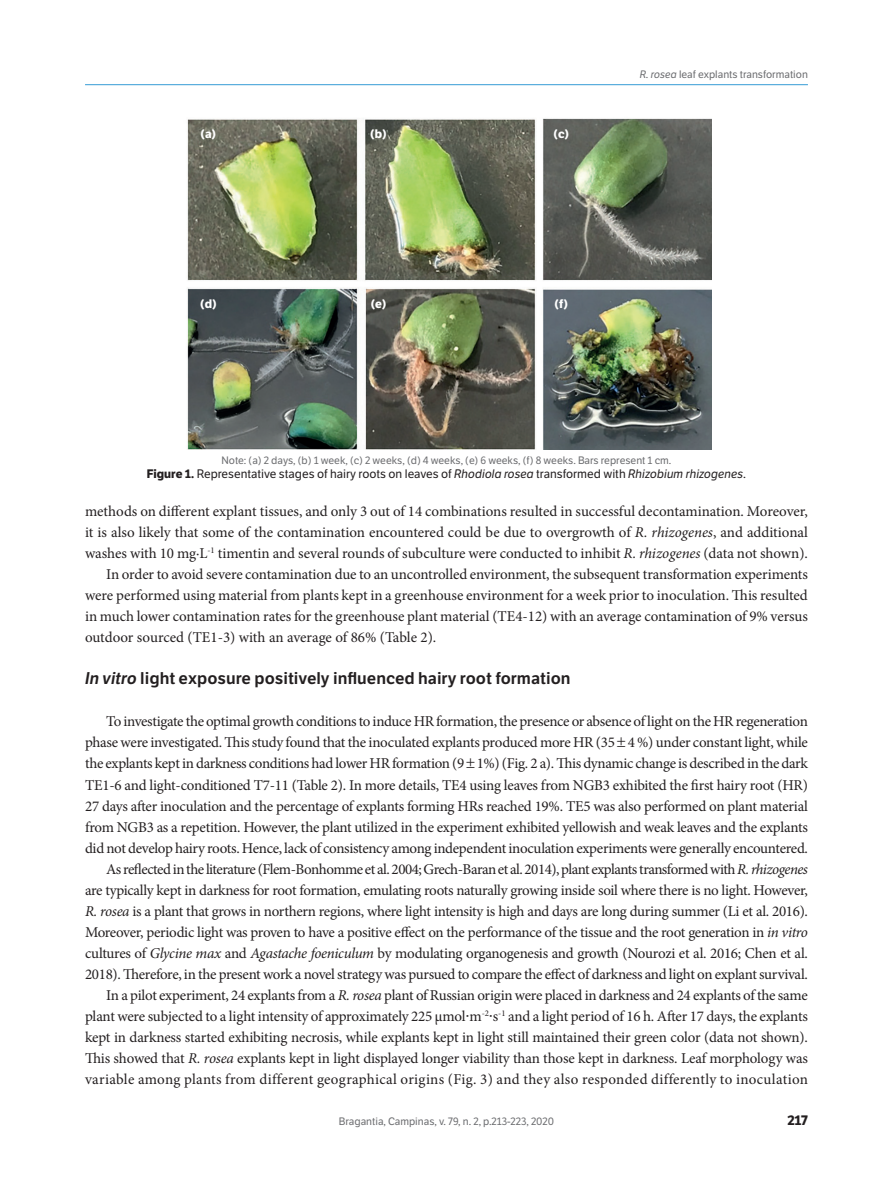
<style>
.page{position:relative;width:893px;height:1191px;background:#fff}
.page>*{position:absolute;margin:0;border:0;box-sizing:border-box;transform-origin:0 0}
.t1{font:600 16.5px "LFT Etica";color:#231f20}
.t2{font:15px/21px "Minion Pro";letter-spacing:-.015em;color:#231f20;text-align:right}
.t3{font:700 13.5px "LFT Etica";color:#231f20}
.t4{font:12px "LFT Etica";color:#231f20}
.t5{font:700 12px "LFT Etica";color:#fff}
.t6{font:10.5px "LFT Etica";color:#6c6d70}
.s1{font-style:italic}
.s2{font-weight:700}
.s3{font-family:"LFT Etica"}
</style>
<div class="page">
<hr style="left:85px;top:84px;width:723px;height:1px;background:#359bd6">
<img style="left:187px;top:118px;width:524px;height:332px">
<p class="t5" style="left:201px;top:126px;width:17px">(a)</p>
<p class="t5" style="left:200px;top:297px;width:18px">(d)</p>
<p class="t5" style="left:370px;top:126px;width:18px">(b)</p>
<p class="t5" style="left:371px;top:297px;width:17px">(e)</p>
<p class="t5" style="left:554px;top:126px;width:17px">(c)</p>
<p class="t5" style="left:554px;top:297px;width:15px">(f)</p>
<p class="t6" style="left:640px;top:68px;width:170px"><span class="s1">R. rosea</span> leaf explants transformation</p>
<p class="t6" style="left:222px;top:454px;width:451px">Note: (a) 2 days, (b) 1 week, (c) 2 weeks, (d) 4 weeks, (e) 6 weeks, (f) 8 weeks. Bars represent 1 cm.</p>
<p class="t4" style="left:147px;top:467px;width:601px"><span class="s2">Figure 1.</span> Representative stages of hairy roots on leaves of <span class="s1">Rhodiola rosea</span> transformed with <span class="s1">Rhizobium rhizogenes</span>.</p>
<p class="t2" style="left:85px;top:501px;width:724px">methods on different explant tissues, and only 3 out of 14 combinations resulted in successful decontamination. Moreover,</p>
<p class="t2" style="left:85px;top:522px;width:724px">it is also likely that some of the contamination encountered could be due to overgrowth of <span class="s1">R. rhizogenes</span>, and additional</p>
<p class="t2" style="left:85px;top:543px;width:724px">washes with 10 mg·L<sup>-1</sup> timentin and several rounds of subculture were conducted to inhibit <span class="s1">R. rhizogenes</span> (data not shown).</p>
<p class="t2" style="left:106px;top:564px;width:703px">In order to avoid severe contamination due to an uncontrolled environment, the subsequent transformation experiments</p>
<p class="t2" style="left:85px;top:585px;width:724px">were performed using material from plants kept in a greenhouse environment for a week prior to inoculation. This resulted</p>
<p class="t2" style="left:85px;top:606px;width:724px">in much lower contamination rates for the greenhouse plant material (TE4-12) with an average contamination of 9% versus</p>
<p class="t2" style="left:85px;top:627px;width:353px">outdoor sourced (TE1-3) with an average of 86% (Table 2).</p>
<p class="t1" style="left:85px;top:668px;width:487px"><span class="s1">In vitro</span> light exposure positively influenced hairy root formation</p>
<p class="t2" style="left:85px;top:711px;width:724px">To investigate the optimal growth conditions to induce HR formation, the presence or absence of light on the HR regeneration phase were investigated. This study found that the inoculated explants produced more HR (35 4 %) under constant light, while the explants kept in darkness conditions had lower HR formation (9 1%) (Fig. 2 a). This dynamic change is described in the dark TE1-6 and light-conditioned T7-11 (Table 2). In more details, TE4 using leaves from NGB3 exhibited the first hairy root (HR)<br>27 days after inoculation and the percentage of explants forming HRs reached 19%. TE5 was also performed on plant material from NGB3 as a repetition. However, the plant utilized in the experiment exhibited yellowish and weak leaves and the explants did not develop hairy roots. Hence, lack of consistency among independent inoculation experiments were generally encountered.<br>As reflected in the literature (Flem-Bonhomme et al. 2004; Grech-Baran et al. 2014), plant explants transformed with <span class="s1">R. rhizogenes<br></span>are typically kept in darkness for root formation, emulating roots naturally growing inside soil where there is no light. However, <span class="s1">R. rosea</span> is a plant that grows in northern regions, where light intensity is high and days are long during summer (Li et al. 2016).<br>Moreover, periodic light was proven to have a positive effect on the performance of the tissue and the root generation in <span class="s1">in vitro </span>cultures of <span class="s1">Glycine max</span> and <span class="s1">Agastache foeniculum</span> by modulating organogenesis and growth (Nourozi et al. 2016; Chen et al.<br>2018). Therefore, in the present work a novel strategy was pursued to compare the effect of darkness and light on explant survival.<br>In a pilot experiment, 24 explants from a <span class="s1">R. rosea</span> plant of Russian origin were placed in darkness and 24 explants of the same plant were subjected to a light intensity of approximately 225 µmol<span class="s3">·</span>m<sup>-2</sup><span class="s3">·</span>s<sup>-1</sup> and a light period of 16 h. After 17 days, the explants kept in darkness started exhibiting necrosis, while explants kept in light still maintained their green color (data not shown).<br>This showed that <span class="s1">R. rosea</span> explants kept in light displayed longer viability than those kept in darkness. Leaf morphology was variable among plants from different geographical origins (Fig. 3) and they also responded differently to inoculation</p>
<p class="t6" style="left:339px;top:1115px;width:217px">Bragantia, Campinas, v. 79, n. 2, p.213-223, 2020</p>
<p class="t3" style="left:787px;top:1112px;width:22px">217</p>
</div>
